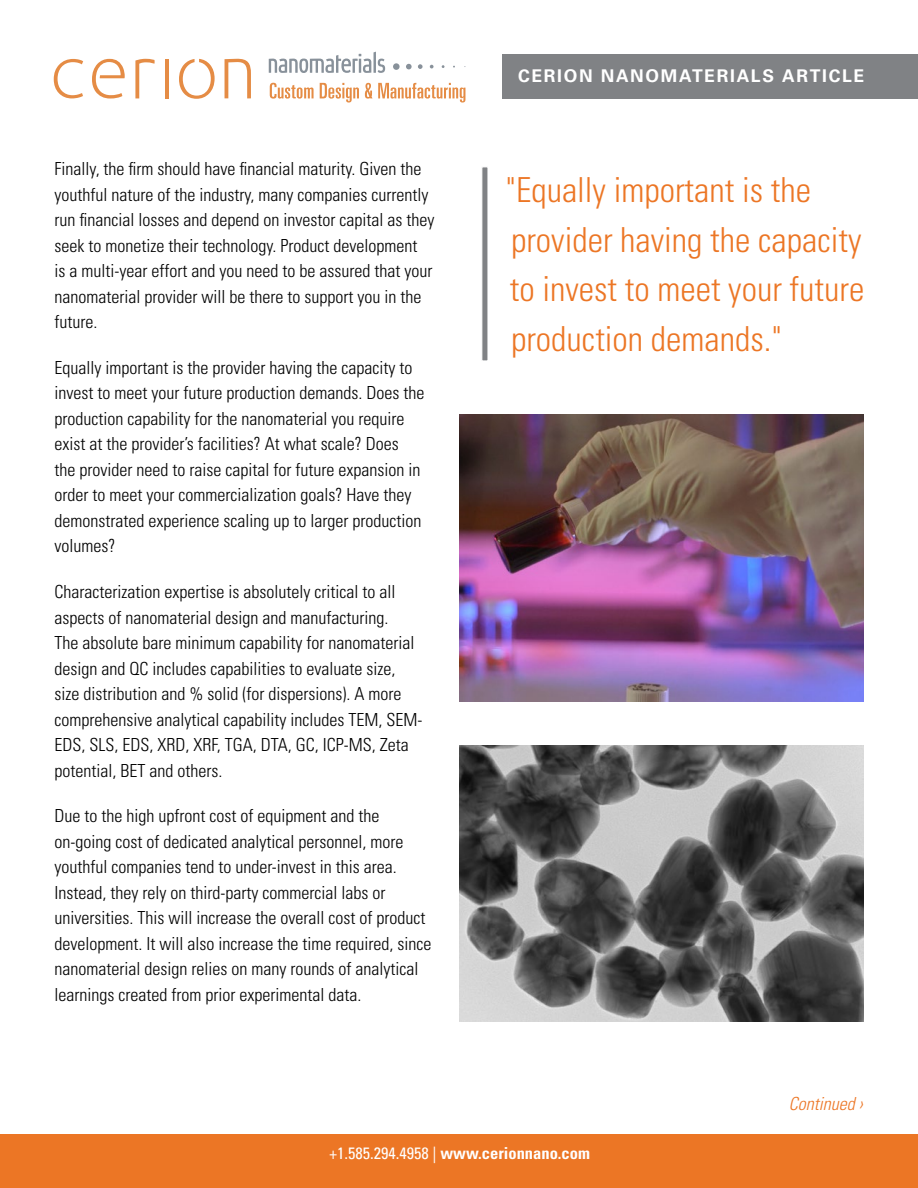
<style>
.page{position:relative;width:918px;height:1188px;background:#fff}
.page>*{position:absolute;margin:0;border:0;box-sizing:border-box;transform-origin:0 0}
.t1{font:300 condensed 34.5px/49.5px "Univers LT Std";color:#ec7625}
.t2{font:300 condensed 18px/25.5px "Univers LT Std";color:#000}
.t3{font:italic 300 condensed 18px "Univers LT Std";color:#ec7625}
.t4{font:700 17.55px "Univers LT Std";letter-spacing:.1em;color:#fff}
.t5{font:700 condensed 16.5px "Univers LT Std";color:#fff}
.s1{font-weight:400}
</style>
<div class="page">
<div style="left:0;top:1134px;width:918px;height:54px;background:#ec7625"></div>
<div style="left:502px;top:54px;width:416px;height:44px;background:#808285"></div>
<svg style="left:269px;top:52px;width:116px;height:21px"></svg>
<svg style="left:54px;top:59px;width:29px;height:39px"></svg>
<svg style="left:92px;top:59px;width:33px;height:40px"></svg>
<svg style="left:135px;top:59px;width:20px;height:39px"></svg>
<hr style="left:165px;top:59px;width:4px;height:40px;background:#e58c45">
<svg style="left:225px;top:58px;width:26px;height:40px"></svg>
<svg style="left:179px;top:59px;width:36px;height:40px"></svg>
<svg style="left:430px;top:65px;width:4px;height:3px"></svg>
<svg style="left:418px;top:64px;width:5px;height:5px"></svg>
<svg style="left:406px;top:64px;width:6px;height:5px"></svg>
<div style="left:393px;top:63px;width:7px;height:7px;background:#88919a;border-radius:50%"></div>
<svg style="left:270px;top:83px;width:44px;height:16px"></svg>
<svg style="left:320px;top:83px;width:39px;height:20px"></svg>
<svg style="left:365px;top:83px;width:7px;height:16px"></svg>
<svg style="left:378px;top:83px;width:87px;height:20px"></svg>
<img style="left:459px;top:415px;width:405px;height:287px">
<img style="left:459px;top:746px;width:405px;height:275px">
<svg style="left:482px;top:167px;width:6px;height:194px"></svg>
<p class="t2" style="left:55px;top:156px;width:381px">Finally, the firm should have financial maturity. Given the youthful nature of the industry, many companies currently run financial losses and depend on investor capital as they seek to monetize their technology. Product development<br>is a multi-year effort and you need to be assured that your nanomaterial provider will be there to support you in the future.</p>
<p class="t2" style="left:55px;top:355px;width:371px">Equally important is the provider having the capacity to invest to meet your future production demands. Does the production capability for the nanomaterial you require exist at the provider’s facilities? At what scale? Does<br>the provider need to raise capital for future expansion in order to meet your commercialization goals? Have they demonstrated experience scaling up to larger production volumes?</p>
<p class="t2" style="left:55px;top:579px;width:369px">Characterization expertise is absolutely critical to all aspects of nanomaterial design and manufacturing.<br>The absolute bare minimum capability for nanomaterial design and QC includes capabilities to evaluate size, size distribution and % solid (for dispersions). A more comprehensive analytical capability includes TEM, SEM-EDS, SLS, EDS, XRD, XRF, TGA, DTA, GC, ICP-MS, Zeta potential, BET and others.</p>
<p class="t2" style="left:55px;top:803px;width:378px">Due to the high upfront cost of equipment and the on-going cost of dedicated analytical personnel, more youthful companies tend to under-invest in this area.<br>Instead, they rely on third-party commercial labs or universities. This will increase the overall cost of product development. It will also increase the time required, since nanomaterial design relies on many rounds of analytical learnings created from prior experimental data.</p>
<p class="t4" style="left:518px;top:66px;width:348px">CERION NANOMATERIALS ARTICLE</p>
<h1 class="t1" style="left:505px;top:165px;width:360px">"Equally important is the provider having the capacity to invest to meet your future production demands."</h1>
<p class="t3" style="left:789px;top:1093px;width:75px">Continued ›</p>
<p class="t5" style="left:329px;top:1143px;width:262px"><span class="s1">+1.585.294.4958 |</span> www.cerionnano.com</p>
</div>
